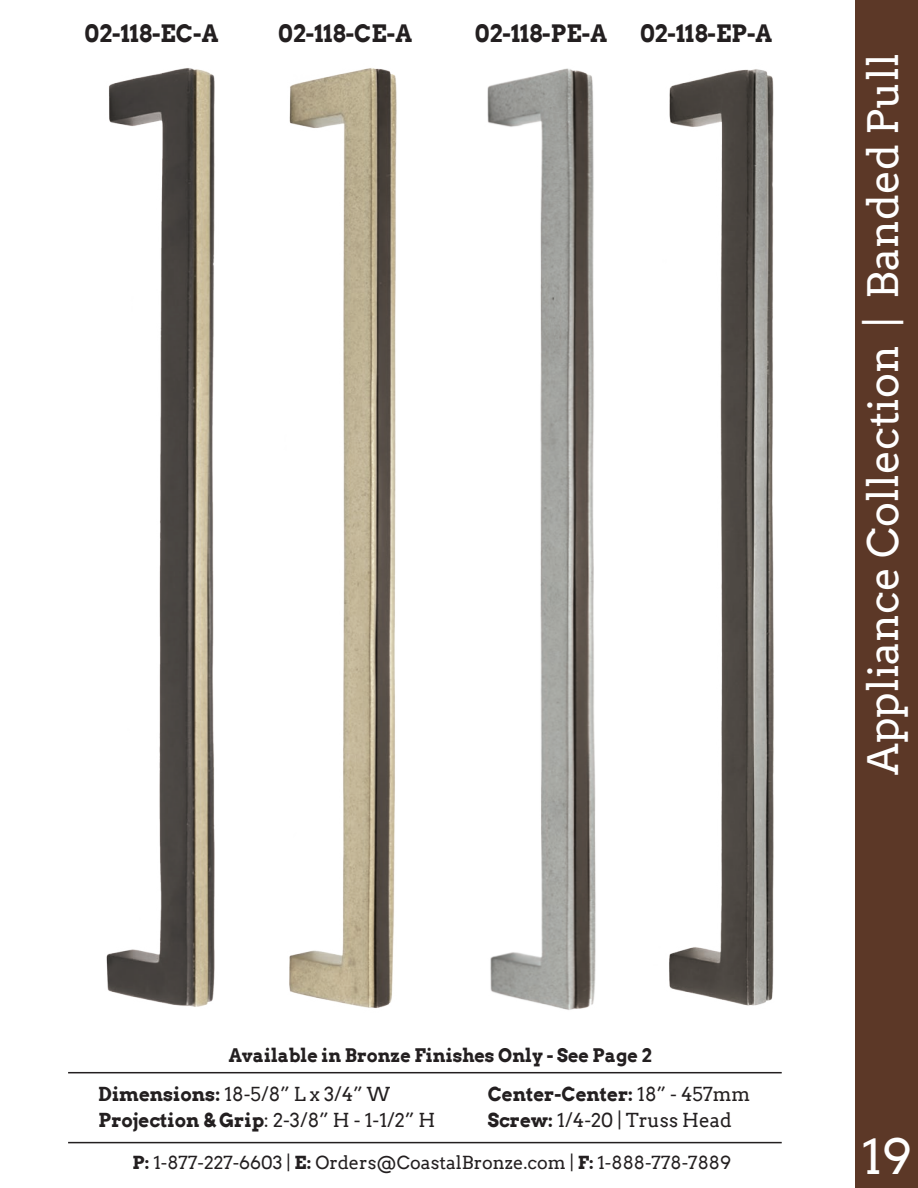
<style>
.page{position:relative;width:918px;height:1188px;background:#fff}
.page>*{position:absolute;margin:0;border:0;box-sizing:border-box;transform-origin:0 0}
.t1{font:48.6px "Arvo";color:#fff}
.t2{font:42px "Arvo";color:#fff}
.t3{font:700 24px "Arvo";color:#231f20;scale:.95 1}
.t4{font:19.35px/26px "Arvo";color:#231f20}
.t5{font:700 18.75px "Arvo";color:#231f20;scale:.96 1}
.t6{font:18px "Arvo";color:#231f20}
.s1{font-weight:700}
</style>
<div class="page">
<div style="left:855px;top:0;width:63px;height:1188px;background:#5c3827"></div>
<hr style="left:68px;top:1142px;width:714px;height:1px;background:#231f20">
<hr style="left:68px;top:1072px;width:714px;height:1px;background:#231f20">
<img style="left:106px;top:68px;width:109px;height:939px">
<img style="left:289px;top:68px;width:108px;height:940px">
<img style="left:487px;top:68px;width:109px;height:942px">
<img style="left:669px;top:69px;width:105px;height:937px">
<p class="t3" style="left:85px;top:18px;width:142px">02-118-EC-A</p>
<p class="t3" style="left:278px;top:18px;width:142px">02-118-CE-A</p>
<p class="t3" style="left:475px;top:18px;width:141px">02-118-PE-A</p>
<p class="t3" style="left:640px;top:18px;width:141px">02-118-EP-A</p>
<p class="t2" style="left:858px;top:775px;width:723px;rotate:-90deg">Appliance Collection | Banded Pull</p>
<p class="t5" style="left:229px;top:1043px;width:442px">Available in Bronze Finishes Only - See Page 2</p>
<p class="t4" style="left:99px;top:1081px;width:338px"><span class="s1">Dimensions:</span> 18-5/8” L x 3/4” W<br><span class="s1">Projection &amp; Grip</span>: 2-3/8” H - 1-1/2” H</p>
<p class="t4" style="left:488px;top:1081px;width:264px"><span class="s1">Center-Center:</span> 18” - 457mm<br><span class="s1">Screw:</span> 1/4-20 | Truss Head</p>
<p class="t6" style="left:132px;top:1152px;width:600px"><span class="s1">P:</span> 1-877-227-6603 | <span class="s1">E:</span> Orders@CoastalBronze.com | <span class="s1">F:</span> 1-888-778-7889</p>
<p class="t1" style="left:862px;top:1127px;width:52px">19</p>
</div>
